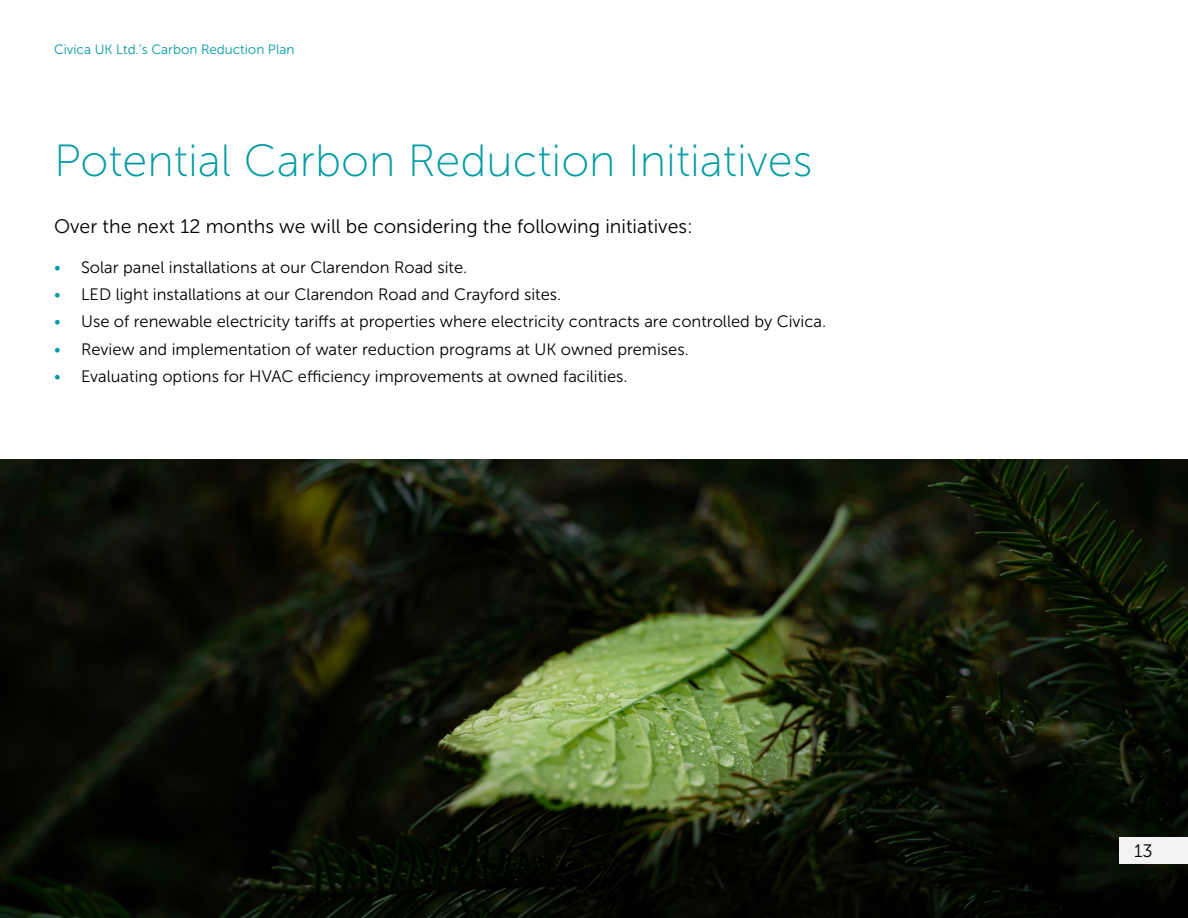
<style>
.page{position:relative;width:1188px;height:918px;background:#fff}
.page>*{position:absolute;margin:0;border:0;box-sizing:border-box;transform-origin:0 0}
.t1{font:45px "Museo Sans 100";color:#009ba5}
.t2{font:19.5px "Museo Sans 300";color:#000}
.t3{font:18px "Museo Sans 300";color:#000}
.t4{font:16.5px "Museo Sans 300";color:#000}
.t5{font:13.5px "Museo Sans 300";color:#009ba5}
.s1{color:#009ba5}
</style>
<div class="page">
<img style="left:0;top:459px;width:1188px;height:459px">
<div style="left:1120px;top:837px;width:68px;height:27px;background:#f2f2f2"></div>
<p class="t5" style="left:54px;top:42px;width:242px">Civica UK Ltd.’s Carbon Reduction Plan</p>
<h1 class="t1" style="left:54px;top:137px;width:760px">Potential Carbon Reduction Initiatives</h1>
<p class="t2" style="left:54px;top:216px;width:640px">Over the next 12 months we will be considering the following initiatives:</p>
<p class="t4" style="left:54px;top:258px;width:415px"><span class="s1">•</span> Solar panel installations at our Clarendon Road site.</p>
<p class="t4" style="left:54px;top:285px;width:509px"><span class="s1">•</span> LED light installations at our Clarendon Road and Crayford sites.</p>
<p class="t4" style="left:54px;top:313px;width:774px"><span class="s1">•</span> Use of renewable electricity tariffs at properties where electricity contracts are controlled by Civica.</p>
<p class="t4" style="left:54px;top:340px;width:636px"><span class="s1">•</span> Review and implementation of water reduction programs at UK owned premises.</p>
<p class="t4" style="left:54px;top:367px;width:575px"><span class="s1">•</span> Evaluating options for HVAC efficiency improvements at owned facilities.</p>
<p class="t3" style="left:1134px;top:841px;width:20px">13</p>
</div>
